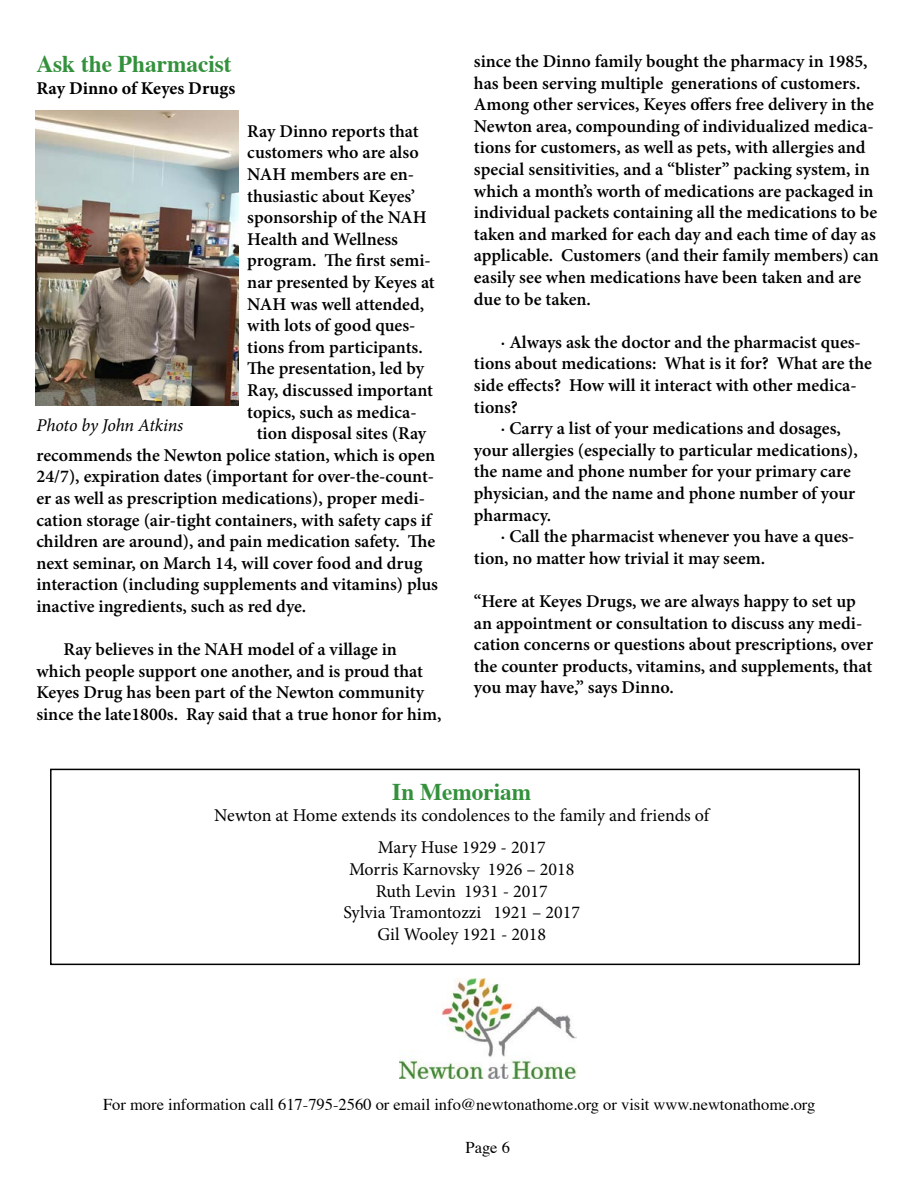
<style>
.page{position:relative;width:918px;height:1188px;background:#fff}
.page>*{position:absolute;margin:0;border:0;box-sizing:border-box;transform-origin:0 0}
.t1{font:700 24px "Times";color:#33913c}
.t2{font:600 18px/21.6px "Minion Pro";color:#000}
.t3{font:18px/21.6px "Minion Pro";color:#000;text-align:center}
.t4{font:700 18px "Minion Pro";color:#000}
.t5{font:italic 18px "Minion Pro";letter-spacing:-.01em;color:#000}
.t6{font:16.5px "Times";color:#000}
</style>
<div class="page">
<img style="left:399px;top:978px;width:177px;height:100px">
<div style="left:50px;top:769px;width:810px;height:196px;border:2px solid #000"></div>
<img style="left:36px;top:110px;width:203px;height:295px">
<h1 class="t1" style="left:36px;top:41px;width:197px">Ask the Pharmacist</h1>
<p class="t4" style="left:36px;top:75px;width:200px">Ray Dinno of Keyes Drugs</p>
<p class="t2" style="left:247px;top:120px;width:173px">Ray Dinno reports that</p>
<p class="t2" style="left:247px;top:142px;width:173px">customers who are also</p>
<p class="t2" style="left:247px;top:163px;width:168px">NAH members are en-</p>
<p class="t2" style="left:247px;top:185px;width:169px">thusiastic about Keyes’</p>
<p class="t2" style="left:247px;top:207px;width:181px">sponsorship of the NAH</p>
<p class="t2" style="left:247px;top:228px;width:152px">Health and Wellness</p>
<p class="t2" style="left:247px;top:250px;width:185px">program. The first semi-</p>
<p class="t2" style="left:247px;top:271px;width:189px">nar presented by Keyes at</p>
<p class="t2" style="left:247px;top:293px;width:179px">NAH was well attended,</p>
<p class="t2" style="left:247px;top:315px;width:170px">with lots of good ques-</p>
<p class="t2" style="left:247px;top:336px;width:177px">tions from participants.</p>
<p class="t2" style="left:247px;top:358px;width:178px">The presentation, led by</p>
<p class="t2" style="left:247px;top:379px;width:187px">Ray, discussed important</p>
<p class="t2" style="left:247px;top:401px;width:171px">topics, such as medica-</p>
<p class="t2" style="left:257px;top:423px;width:171px">tion disposal sites (Ray</p>
<p class="t2" style="left:36px;top:444px;width:400px">recommends the Newton police station, which is open</p>
<p class="t2" style="left:36px;top:466px;width:399px">24/7), expiration dates (important for over-the-count-</p>
<p class="t2" style="left:36px;top:487px;width:390px">er as well as prescription medications), proper medi-</p>
<p class="t2" style="left:36px;top:509px;width:397px">cation storage (air-tight containers, with safety caps if</p>
<p class="t2" style="left:36px;top:531px;width:400px">children are around), and pain medication safety. The</p>
<p class="t2" style="left:36px;top:552px;width:387px">next seminar, on March 14, will cover food and drug</p>
<p class="t2" style="left:36px;top:574px;width:403px">interaction (including supplements and vitamins) plus</p>
<p class="t2" style="left:36px;top:595px;width:271px">inactive ingredients, such as red dye.</p>
<p class="t2" style="left:36px;top:639px;width:407px;text-indent:27px">Ray believes in the NAH model of a village in which people support one another, and is proud that Keyes Drug has been part of the Newton community since the late1800s. Ray said that a true honor for him,</p>
<p class="t5" style="left:36px;top:413px;width:148px">Photo by John Atkins</p>
<p class="t2" style="left:474px;top:50px;width:406px">since the Dinno family bought the pharmacy in 1985, has been serving multiple generations of customers.<br>Among other services, Keyes offers free delivery in the Newton area, compounding of individualized medica&shy;tions for customers, as well as pets, with allergies and special sensitivities, and a “blister” packing system, in which a month’s worth of medications are packaged in individual packets containing all the medications to be taken and marked for each day and each time of day as applicable. Customers (and their family members) can easily see when medications have been taken and are due to be taken.</p>
<p class="t2" style="left:501px;top:331px;width:361px">· Always ask the doctor and the pharmacist ques-</p>
<p class="t2" style="left:474px;top:353px;width:399px">tions about medications: What is it for? What are the</p>
<p class="t2" style="left:474px;top:374px;width:384px">side effects? How will it interact with other medica-</p>
<p class="t2" style="left:474px;top:396px;width:46px">tions?</p>
<p class="t2" style="left:501px;top:418px;width:341px">· Carry a list of your medications and dosages,</p>
<p class="t2" style="left:474px;top:439px;width:385px">your allergies (especially to particular medications),</p>
<p class="t2" style="left:474px;top:461px;width:378px">the name and phone number for your primary care</p>
<p class="t2" style="left:474px;top:482px;width:383px">physician, and the name and phone number of your</p>
<p class="t2" style="left:474px;top:504px;width:79px">pharmacy.</p>
<p class="t2" style="left:501px;top:526px;width:355px">· Call the pharmacist whenever you have a ques-</p>
<p class="t2" style="left:474px;top:547px;width:293px">tion, no matter how trivial it may seem.</p>
<p class="t2" style="left:474px;top:590px;width:401px">“Here at Keyes Drugs, we are always happy to set up an appointment or consultation to discuss any medi&shy;cation concerns or questions about prescriptions, over the counter products, vitamins, and supplements, that you may have,” says Dinno.</p>
<h1 class="t1" style="left:392px;top:769px;width:141px">In Memoriam</h1>
<p class="t3" style="left:214px;top:800px;width:496px;line-height:32.1px">Newton at Home extends its condolences to the family and friends of<br>Mary Huse 1929 - 2017</p>
<p class="t3" style="left:343px;top:859px;width:238px">Morris Karnovsky 1926 – 2018<br>Ruth Levin 1931 - 2017<br>Sylvia Tramontozzi 1921 – 2017<br>Gil Wooley 1921 - 2018</p>
<p class="t6" style="left:103px;top:1089px;width:714px">For more information call 617-795-2560 or email info@newtonathome.org or visit www.newtonathome.org</p>
<p class="t6" style="left:466px;top:1132px;width:46px">Page 6</p>
</div>
